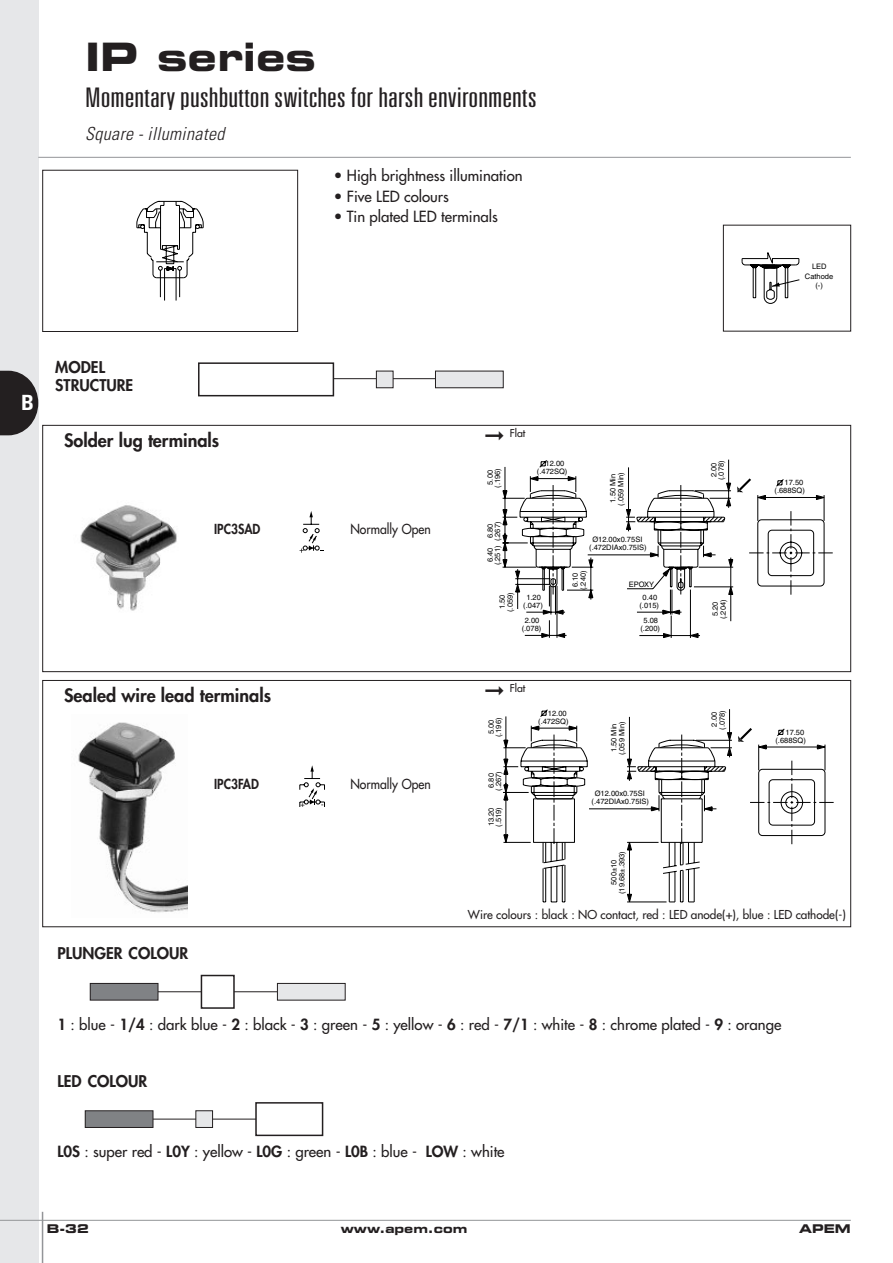
<style>
.page{position:relative;width:893px;height:1263px;background:#fff}
.page>*{position:absolute;margin:0;border:0;box-sizing:border-box;transform-origin:0 0}
.t1{font:700 expanded 39px "Square 721 BT";color:#231f20}
.t2{font:300 ultra-condensed 27px "Univers";color:#231f20;scale:1.3 1}
.t3{font:700 condensed 21px "Univers";color:#fff}
.t4{font:800 18px "Futura";color:#231f20}
.t5{font:italic 300 condensed 18px "Univers";letter-spacing:.02em;color:#231f20}
.t6{font:800 15.75px/18px "Futura";color:#231f20}
.t7{font:15px "Futura";color:#231f20}
.t8{font:13.5px "Futura";color:#231f20;scale:.9 1}
.t9{font:800 13.5px "Futura";color:#231f20;scale:.9 1}
.t10{font:12px "Futura";color:#231f20}
.t11{font:700 expanded 12px "Square 721 BT";color:#231f20}
.t12{font:10.5px "Futura";color:#231f20}
.t13{font:7.5px/7.9px "Helvetica";color:#000;text-align:center}
.s1{font-weight:800}
</style>
<div class="page">
<div style="left:0;top:0;width:38px;height:1263px;background:#e6e7e9"></div>
<hr style="left:0;top:1220px;width:850px;height:1px;background:#939598">
<hr style="left:42px;top:1212px;width:1px;height:51px;background:#939598">
<hr style="left:38px;top:157px;width:812px;height:1px;background:#939598">
<svg style="left:0;top:371px;width:38px;height:64px;background:#413e3f"></svg>
<hr style="left:287px;top:378px;width:186px;height:1px;background:#231f20">
<div style="left:199px;top:363px;width:134px;height:33px;background:#fff"></div>
<div style="left:198px;top:362px;width:136px;height:34px;border:2px solid #231f20"></div>
<div style="left:376px;top:371px;width:17px;height:17px;background:#e6e7e9"></div>
<div style="left:376px;top:371px;width:17px;height:17px;border:1px solid #231f20"></div>
<div style="left:435px;top:371px;width:68px;height:17px;background:#e6e7e9"></div>
<div style="left:435px;top:371px;width:68px;height:17px;border:1px solid #231f20"></div>
<div style="left:43px;top:425px;width:807px;height:247px;border:1px solid #231f20"></div>
<img style="left:80px;top:505px;width:97px;height:106px">
<svg style="left:502px;top:459px;width:331px;height:179px"></svg>
<svg style="left:299px;top:511px;width:25px;height:42px"></svg>
<div style="left:43px;top:680px;width:807px;height:247px;border:1px solid #231f20"></div>
<img style="left:78px;top:722px;width:109px;height:191px">
<hr style="left:505px;top:716px;width:1px;height:46px;background:#000">
<svg style="left:503px;top:739px;width:6px;height:10px"></svg>
<svg style="left:503px;top:834px;width:6px;height:9px"></svg>
<svg style="left:503px;top:784px;width:6px;height:17px"></svg>
<svg style="left:503px;top:758px;width:6px;height:17px"></svg>
<svg style="left:520px;top:709px;width:305px;height:194px"></svg>
<svg style="left:299px;top:765px;width:26px;height:42px"></svg>
<hr style="left:156px;top:992px;width:166px;height:1px;background:#231f20">
<div style="left:90px;top:983px;width:68px;height:17px;background:#808285"></div>
<div style="left:90px;top:983px;width:68px;height:17px;border:1px solid #231f20"></div>
<div style="left:201px;top:976px;width:33px;height:32px;background:#fff"></div>
<div style="left:201px;top:975px;width:34px;height:34px;border:2px solid #231f20"></div>
<div style="left:277px;top:983px;width:68px;height:17px;background:#e6e7e9"></div>
<div style="left:277px;top:983px;width:68px;height:17px;border:1px solid #231f20"></div>
<hr style="left:145px;top:1119px;width:136px;height:1px;background:#231f20">
<div style="left:85px;top:1111px;width:68px;height:16px;background:#808285"></div>
<div style="left:85px;top:1111px;width:68px;height:17px;border:1px solid #231f20"></div>
<div style="left:256px;top:1103px;width:66px;height:32px;background:#fff"></div>
<div style="left:255px;top:1102px;width:68px;height:34px;border:2px solid #231f20"></div>
<div style="left:196px;top:1111px;width:16px;height:16px;background:#e6e7e9"></div>
<div style="left:196px;top:1111px;width:17px;height:17px;border:1px solid #231f20"></div>
<svg style="left:136px;top:201px;width:68px;height:100px"></svg>
<div style="left:43px;top:170px;width:255px;height:162px;border:1px solid #231f20"></div>
<svg style="left:741px;top:252px;width:59px;height:52px"></svg>
<h1 class="t1" style="left:85px;top:43px;width:232px">IP series</h1>
<h2 class="t2" style="left:85px;top:87px;width:349px">Momentary pushbutton switches for harsh environments</h2>
<h3 class="t5" style="left:85px;top:127px;width:141px">Square - illuminated</h3>
<h3 class="t7" style="left:334px;top:168px;width:190px">• High brightness illumination</h3>
<h3 class="t7" style="left:334px;top:189px;width:116px">• Five LED colours</h3>
<h3 class="t7" style="left:334px;top:209px;width:165px">• Tin plated LED terminals</h3>
<p class="t13" style="left:812px;top:263px;width:16px">LED</p>
<p class="t13" style="left:805px;top:273px;width:30px;line-height:9px">Cathode (-)</p>
<h3 class="t3" style="left:21px;top:395px;width:14px">B</h3>
<h3 class="t6" style="left:55px;top:360px;width:79px">MODEL<br>STRUCTURE</h3>
<h3 class="t4" style="left:64px;top:431px;width:157px">Solder lug terminals</h3>
<h3 class="t9" style="left:214px;top:523px;width:53px">IPC3SAD</h3>
<h3 class="t8" style="left:350px;top:522px;width:91px">Normally Open</h3>
<h3 class="t4" style="left:64px;top:687px;width:208px">Sealed wire lead terminals</h3>
<h3 class="t9" style="left:214px;top:778px;width:51px">IPC3FAD</h3>
<h3 class="t8" style="left:350px;top:778px;width:91px">Normally Open</h3>
<p class="t13" style="left:300px;top:801px;width:6px">+</p>
<p class="t13" style="left:321px;top:801px;width:4px">-</p>
<h3 class="t6" style="left:57px;top:945px;width:132px">PLUNGER COLOUR</h3>
<h3 class="t12" style="left:485px;top:428px;width:42px">➞ Flat</h3>
<p class="t13" style="left:537px;top:460px;width:32px;text-align:left;text-indent:9px">12.00 (.472SQ)</p>
<p class="t13" style="left:487px;top:488px;width:21px;line-height:7.2px;rotate:-90deg">5.00 (.196)</p>
<p class="t13" style="left:609px;top:506px;width:35px;rotate:-90deg">1.50 Min (.059 Min)</p>
<p class="t13" style="left:494px;top:541px;width:21px;rotate:-90deg">(.267)</p>
<p class="t13" style="left:487px;top:538px;width:16px;rotate:-90deg">6.80</p>
<p class="t13" style="left:494px;top:565px;width:21px;rotate:-90deg">(.251)</p>
<p class="t13" style="left:487px;top:562px;width:16px;rotate:-90deg">6.40</p>
<p class="t13" style="left:592px;top:536px;width:52px">Ø12.00x0.75SI</p>
<p class="t13" style="left:589px;top:544px;width:59px">(.472DIAx0.75IS)</p>
<p class="t13" style="left:572px;top:590px;width:21px;rotate:-90deg">6.10 (.240)</p>
<p class="t13" style="left:629px;top:581px;width:27px">EPOXY</p>
<p class="t13" style="left:711px;top:480px;width:21px;line-height:7.2px;rotate:-90deg">2.00 (.078)</p>
<p class="t13" style="left:507px;top:612px;width:21px;rotate:-90deg">(.059)</p>
<p class="t13" style="left:526px;top:594px;width:16px">1.20</p>
<p class="t13" style="left:642px;top:594px;width:16px">0.40</p>
<p class="t13" style="left:499px;top:609px;width:16px;rotate:-90deg">1.50</p>
<p class="t13" style="left:523px;top:602px;width:21px">(.047)</p>
<p class="t13" style="left:712px;top:616px;width:16px;rotate:-90deg">5.20</p>
<p class="t13" style="left:639px;top:602px;width:21px">(.015)</p>
<p class="t13" style="left:720px;top:619px;width:21px;rotate:-90deg">(.204)</p>
<p class="t13" style="left:521px;top:617px;width:21px">2.00 (.078)</p>
<p class="t13" style="left:640px;top:617px;width:21px">5.08 (.200)</p>
<h3 class="t12" style="left:485px;top:683px;width:42px">➞ Flat</h3>
<p class="t13" style="left:488px;top:737px;width:21px;line-height:7.2px;rotate:-90deg">5.00 (.196)</p>
<p class="t13" style="left:488px;top:791px;width:21px;line-height:7.2px;rotate:-90deg">6.80 (.267)</p>
<p class="t13" style="left:488px;top:827px;width:21px;line-height:7.2px;text-align:left;rotate:-90deg">13.20 (.519)</p>
<p class="t13" style="left:538px;top:710px;width:32px;text-align:right">12.00 (.472SQ)</p>
<p class="t13" style="left:718px;top:730px;width:21px;rotate:-90deg">(.078)</p>
<p class="t13" style="left:710px;top:727px;width:16px;rotate:-90deg">2.00</p>
<p class="t13" style="left:610px;top:755px;width:35px;rotate:-90deg">1.50 Min (.059 Min)</p>
<p class="t13" style="left:594px;top:790px;width:52px">Ø12.00x0.75SI</p>
<p class="t13" style="left:591px;top:798px;width:59px">(.472DIAx0.75IS)</p>
<p class="t13" style="left:610px;top:894px;width:44px;rotate:-90deg">500±10 (19.68±.393)</p>
<p class="t13" style="left:774px;top:479px;width:32px;text-align:right">17.50 (.688SQ)</p>
<p class="t13" style="left:785px;top:729px;width:20px">17.50</p>
<p class="t13" style="left:775px;top:737px;width:32px">(.688SQ)</p>
<h3 class="t10" style="left:468px;top:909px;width:379px">Wire colours : black : NO contact, red : LED anode(+), blue : LED cathode(-)</h3>
<h3 class="t7" style="left:57px;top:1017px;width:725px"><span class="s1">1</span> : blue - <span class="s1">1/4</span> : dark blue - <span class="s1">2</span> : black - <span class="s1">3</span> : green - <span class="s1">5</span> : yellow - <span class="s1">6</span> : red - <span class="s1">7/1</span> : white - <span class="s1">8</span> : chrome plated - <span class="s1">9</span> : orange</h3>
<h3 class="t6" style="left:57px;top:1073px;width:91px">LED COLOUR</h3>
<h3 class="t7" style="left:57px;top:1144px;width:448px"><span class="s1">L0S</span> : super red - <span class="s1">L0Y</span> : yellow - <span class="s1">L0G</span> : green - <span class="s1">L0B</span> : blue - <span class="s1">LOW</span> : white</h3>
<h3 class="t11" style="left:47px;top:1225px;width:43px">B-32</h3>
<h3 class="t11" style="left:341px;top:1225px;width:128px">www.apem.com</h3>
<h3 class="t11" style="left:799px;top:1225px;width:53px">APEM</h3>
</div>
